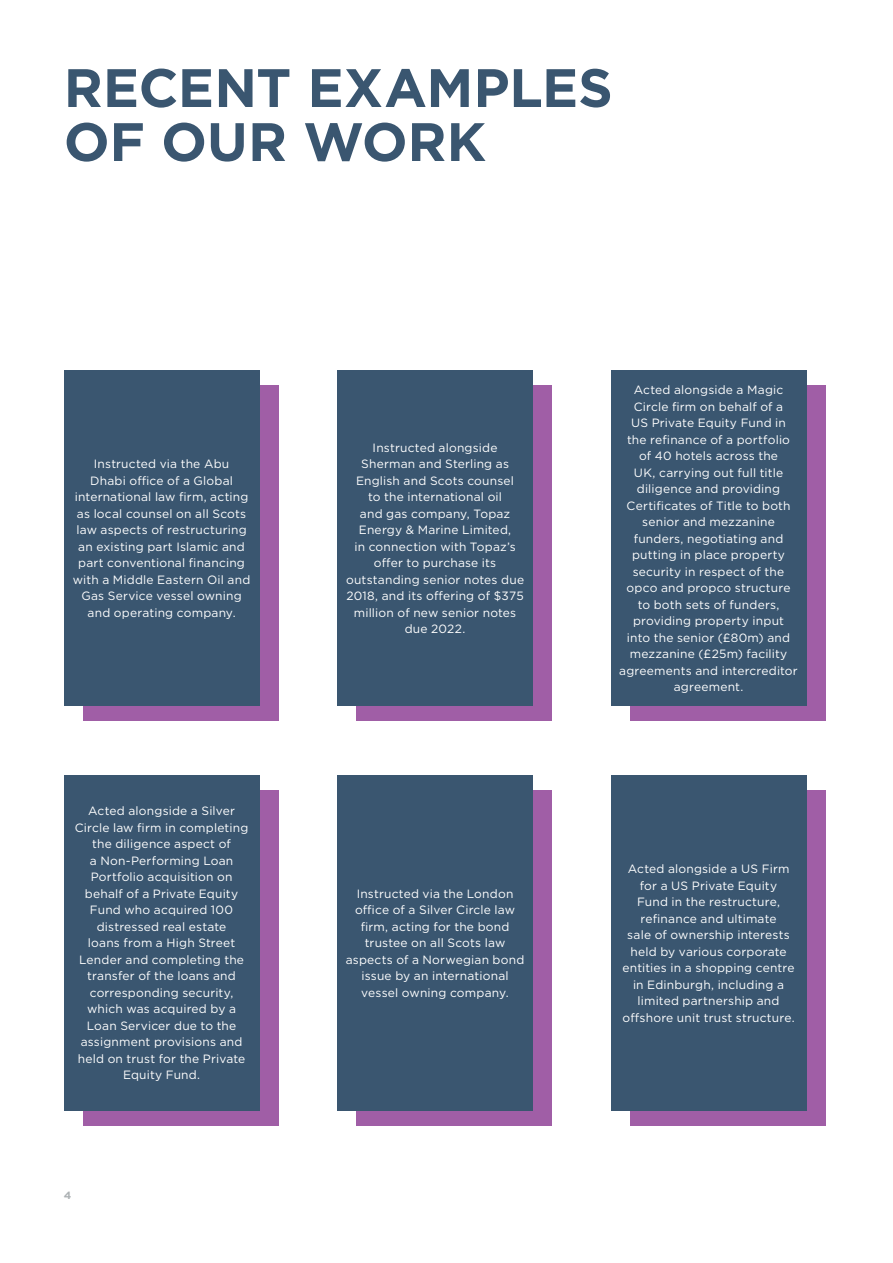
<style>
.page{position:relative;width:893px;height:1263px;background:#fff}
.page>*{position:absolute;margin:0;border:0;box-sizing:border-box;transform-origin:0 0}
.G_Section_heading{font:700 54px/54px "Gotham";letter-spacing:-.005em;color:#3a5670}
.G_Paragraph{font:12px/16.5px "Gotham";letter-spacing:.015em;color:#fff;text-align:center}
.t1{font:700 10.5px "Gotham";color:#adb2b4;scale:1.05 1}
</style>
<div class="page">
<div style="left:83px;top:385px;width:195px;height:336px;background:#a05ea6"></div>
<div style="left:64px;top:370px;width:195px;height:336px;background:#3a5670"></div>
<div style="left:356px;top:385px;width:196px;height:336px;background:#a05ea6"></div>
<div style="left:337px;top:370px;width:196px;height:336px;background:#3a5670"></div>
<div style="left:630px;top:385px;width:195px;height:336px;background:#a05ea6"></div>
<div style="left:611px;top:370px;width:195px;height:336px;background:#3a5670"></div>
<div style="left:83px;top:790px;width:195px;height:336px;background:#a05ea6"></div>
<div style="left:64px;top:774px;width:195px;height:336px;background:#3a5670"></div>
<div style="left:356px;top:790px;width:196px;height:336px;background:#a05ea6"></div>
<div style="left:337px;top:774px;width:196px;height:336px;background:#3a5670"></div>
<div style="left:630px;top:790px;width:195px;height:336px;background:#a05ea6"></div>
<div style="left:611px;top:774px;width:195px;height:336px;background:#3a5670"></div>
<p class="G_Section_heading" style="left:64px;top:61px;width:550px">RECENT EXAMPLES<br>OF OUR WORK</p>
<p class="G_Paragraph" style="left:73px;top:456px;width:179px">Instructed via the Abu<br>Dhabi office of a Global international law firm, acting as local counsel on all Scots law aspects of restructuring an existing part Islamic and part conventional financing with a Middle Eastern Oil and<br>Gas Service vessel owning and operating company.</p>
<p class="G_Paragraph" style="left:75px;top:802px;width:175px">Acted alongside a Silver<br>Circle law firm in completing the diligence aspect of<br>a Non-Performing Loan<br>Portfolio acquisition on behalf of a Private Equity<br>Fund who acquired 100 distressed real estate<br>loans from a High Street<br>Lender and completing the transfer of the loans and corresponding security, which was acquired by a<br>Loan Servicer due to the assignment provisions and held on trust for the Private<br>Equity Fund.</p>
<p class="t1" style="left:64px;top:1188px;width:9px">4</p>
<p class="G_Paragraph" style="left:346px;top:439px;width:180px">Instructed alongside<br>Sherman and Sterling as<br>English and Scots counsel<br>to the international oil<br>and gas company, Topaz<br>Energy &amp; Marine Limited,<br>in connection with Topaz’s offer to purchase its outstanding senior notes due<br>2018, and its offering of $375 million of new senior notes due 2022.</p>
<p class="G_Paragraph" style="left:346px;top:885px;width:180px">Instructed via the London office of a Silver Circle law firm, acting for the bond trustee on all Scots law aspects of a Norwegian bond issue by an international vessel owning company.</p>
<p class="G_Paragraph" style="left:619px;top:381px;width:180px">Acted alongside a Magic<br>Circle firm on behalf of a<br>US Private Equity Fund in<br>the refinance of a portfolio<br>of 40 hotels across the<br>UK, carrying out full title diligence and providing<br>Certificates of Title to both senior and mezzanine funders, negotiating and putting in place property security in respect of the opco and propco structure to both sets of funders, providing property input<br>into the senior (£80m) and mezzanine (£25m) facility agreements and intercreditor agreement.</p>
<p class="G_Paragraph" style="left:622px;top:860px;width:174px">Acted alongside a US Firm for a US Private Equity<br>Fund in the restructure, refinance and ultimate<br>sale of ownership interests held by various corporate entities in a shopping centre in Edinburgh, including a limited partnership and offshore unit trust structure.</p>
</div>
